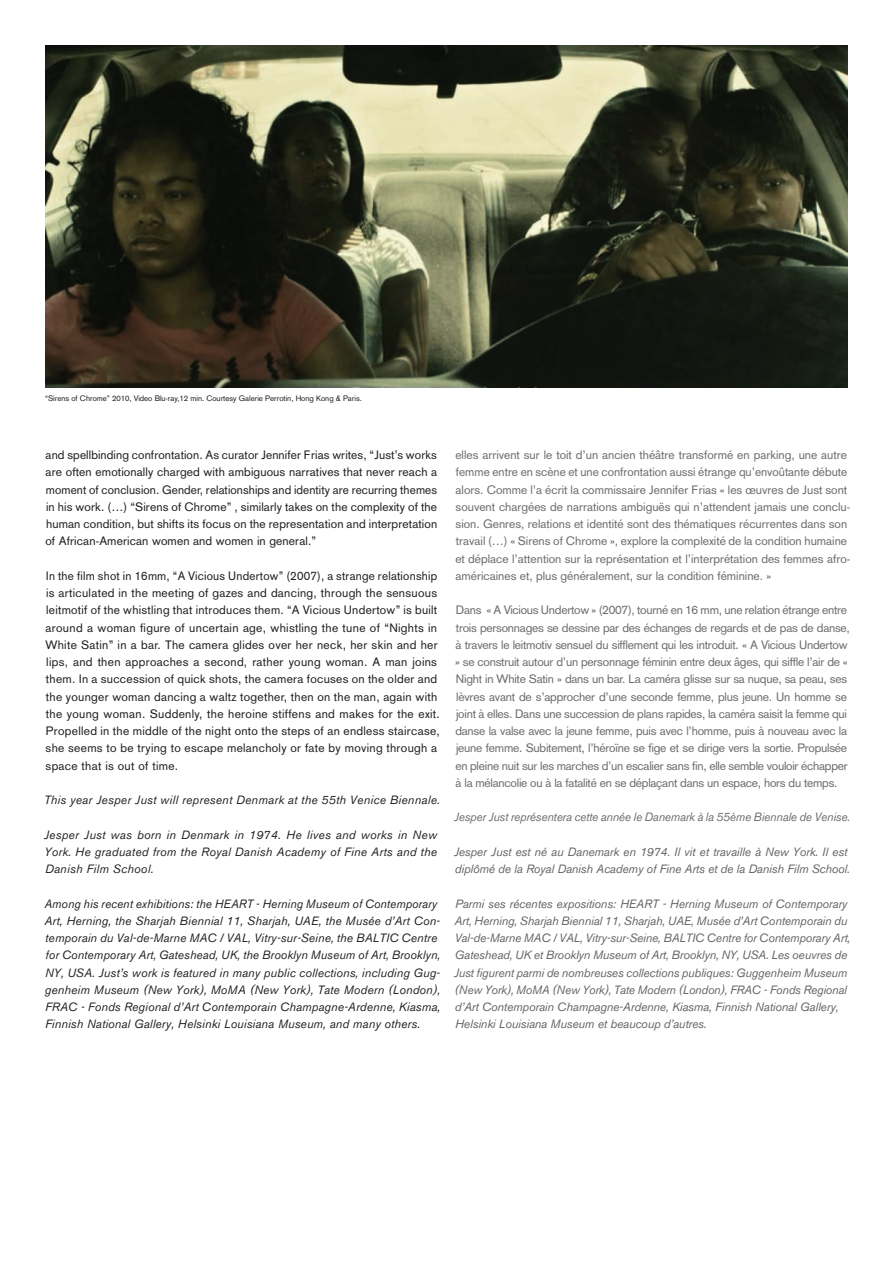
<style>
.page{position:relative;width:893px;height:1263px;background:#fff}
.page>*{position:absolute;margin:0;border:0;box-sizing:border-box;transform-origin:0 0}
.Paragraph_Style_1{font:12px/17.2px "Akzidenz Grotesk";letter-spacing:.025em;color:#231f20;text-align:justify}
.Paragraph_Style_1-2{font:12px/17.2px "Akzidenz Grotesk";letter-spacing:-.02em;color:#6c6d70}
.Paragraph_Style_1-3{font:italic 12px/17.2px "Akzidenz Grotesk BE";letter-spacing:.01em;color:#231f20;text-align:justify}
.Paragraph_Style_1-4{font:italic 12px/17.2px "Akzidenz Grotesk BE";letter-spacing:-.01em;color:#636366}
.Paragraph_Style_1-5{font:12px/17.2px "Akzidenz Grotesk";color:#6c6d70}
.Paragraph_Style_1-6{font:italic 12px "Akzidenz Grotesk BE";letter-spacing:-.01em;color:#6c6d70}
.t1{font:7.8px "Akzidenz Grotesk";color:#231f20}
</style>
<div class="page">
<img style="left:45px;top:45px;width:803px;height:342px">
<p class="t1" style="left:45px;top:393px;width:318px">“Sirens of Chrome” 2010, Video Blu-ray,12 min. Courtesy Galerie Perrotin, Hong Kong &amp; Paris.</p>
<p class="Paragraph_Style_1" style="left:45px;top:446px;width:393px">and spellbinding confrontation. As curator Jennifer Frias writes, “Just’s works are often emotionally charged with ambiguous narratives that never reach a moment of conclusion. Gender, relationships and identity are recurring themes in his work. (…) “Sirens of Chrome” , similarly takes on the complexity of the human condition, but shifts its focus on the representation and interpretation of African-American women and women in general.”</p>
<p class="Paragraph_Style_1" style="left:46px;top:567px;width:396px;text-align:left">In the film shot in 16mm, “A Vicious Undertow” (2007), a strange relationship is articulated in the meeting of gazes and dancing, through the sensuous leitmotif of the whistling that introduces them. “A Vicious Undertow” is built around a woman figure of uncertain age, whistling the tune of “Nights in White Satin” in a bar. The camera glides over her neck, her skin and her lips, and then approaches a second, rather young woman. A man joins them. In a succession of quick shots, the camera focuses on the older and the younger woman dancing a waltz together, then on the man, again with the young woman. Suddenly, the heroine stiffens and makes for the exit.<br>Propelled in the middle of the night onto the steps of an endless staircase, she seems to be trying to escape melancholy or fate by moving through a space that is out of time.</p>
<p class="Paragraph_Style_1-3" style="left:44px;top:791px;width:397px">This year Jesper Just will represent Denmark at the 55th Venice Biennale.</p>
<p class="Paragraph_Style_1-3" style="left:44px;top:826px;width:395px">Jesper Just was born in Denmark in 1974. He lives and works in New York. He graduated from the Royal Danish Academy of Fine Arts and the Danish Film School.</p>
<p class="Paragraph_Style_1-3" style="left:44px;top:895px;width:397px;text-align:left">Among his recent exhibitions: the HEART - Herning Museum of Contemporary Art, Herning, the Sharjah Biennial 11, Sharjah, UAE, the Musée d’Art Con&shy;temporain du Val-de-Marne MAC / VAL, Vitry-sur-Seine, the BALTIC Centre for Contemporary Art, Gateshead, UK, the Brooklyn Museum of Art, Brooklyn, NY, USA. Just’s work is featured in many public collections, including Gug&shy;genheim Museum (New York), MoMA (New York), Tate Modern (London), FRAC - Fonds Regional d’Art Contemporain Champagne-Ardenne, Kiasma, Finnish National Gallery, Helsinki Louisiana Museum, and many others.</p>
<p class="Paragraph_Style_1-5" style="left:455px;top:446px;width:396px">elles arrivent sur le toit d’un ancien théâtre transformé en parking, une autre femme entre en scène et une confrontation aussi étrange qu’envoûtante débute alors. Comme l’a écrit la commissaire Jennifer Frias « les œuvres de Just sont souvent chargées de narrations ambiguës qui n’attendent jamais une conclu&shy;sion. Genres, relations et identité sont des thématiques récurrentes dans son travail (…) « Sirens of Chrome », explore la complexité de la condition humaine et déplace l’attention sur la représentation et l’interprétation des femmes afro&shy;américaines et, plus généralement, sur la condition féminine. »</p>
<p class="Paragraph_Style_1-2" style="left:455px;top:601px;width:396px">Dans « A Vicious Undertow » (2007), tourné en 16 mm, une relation étrange entre trois personnages se dessine par des échanges de regards et de pas de danse, à travers le leitmotiv sensuel du sifflement qui les introduit. « A Vicious Undertow » se construit autour d’un personnage féminin entre deux âges, qui siffle l’air de « Night in White Satin » dans un bar. La caméra glisse sur sa nuque, sa peau, ses lèvres avant de s’approcher d’une seconde femme, plus jeune. Un homme se joint à elles. Dans une succession de plans rapides, la caméra saisit la femme qui danse la valse avec la jeune femme, puis avec l’homme, puis à nouveau avec la jeune femme. Subitement, l’héroïne se fige et se dirige vers la sortie. Propulsée en pleine nuit sur les marches d’un escalier sans fin, elle semble vouloir échapper à la mélancolie ou à la fatalité en se déplaçant dans un espace, hors du temps.</p>
<p class="Paragraph_Style_1-6" style="left:454px;top:810px;width:398px">Jesper Just représentera cette année le Danemark à la 55ème Biennale de Venise.</p>
<p class="Paragraph_Style_1-4" style="left:454px;top:843px;width:398px">Jesper Just est né au Danemark en 1974. Il vit et travaille à New York. Il est diplômé de la Royal Danish Academy of Fine Arts et de la Danish Film School.</p>
<p class="Paragraph_Style_1-4" style="left:454px;top:895px;width:398px">Parmi ses récentes expositions: HEART - Herning Museum of Contemporary Art, Herning, Sharjah Biennial 11, Sharjah, UAE, Musée d’Art Contemporain du Val-de-Marne MAC / VAL, Vitry-sur-Seine, BALTIC Centre for Contemporary Art, Gateshead, UK et Brooklyn Museum of Art, Brooklyn, NY, USA. Les oeuvres de Just figurent parmi de nombreuses collections publiques: Guggenheim Museum (New York), MoMA (New York), Tate Modern (London), FRAC - Fonds Regional d’Art Contemporain Champagne-Ardenne, Kiasma, Finnish National Gallery,</p>
<p class="Paragraph_Style_1-4" style="left:455px;top:1015px;width:253px">Helsinki Louisiana Museum et beaucoup d’autres.</p>
</div>
